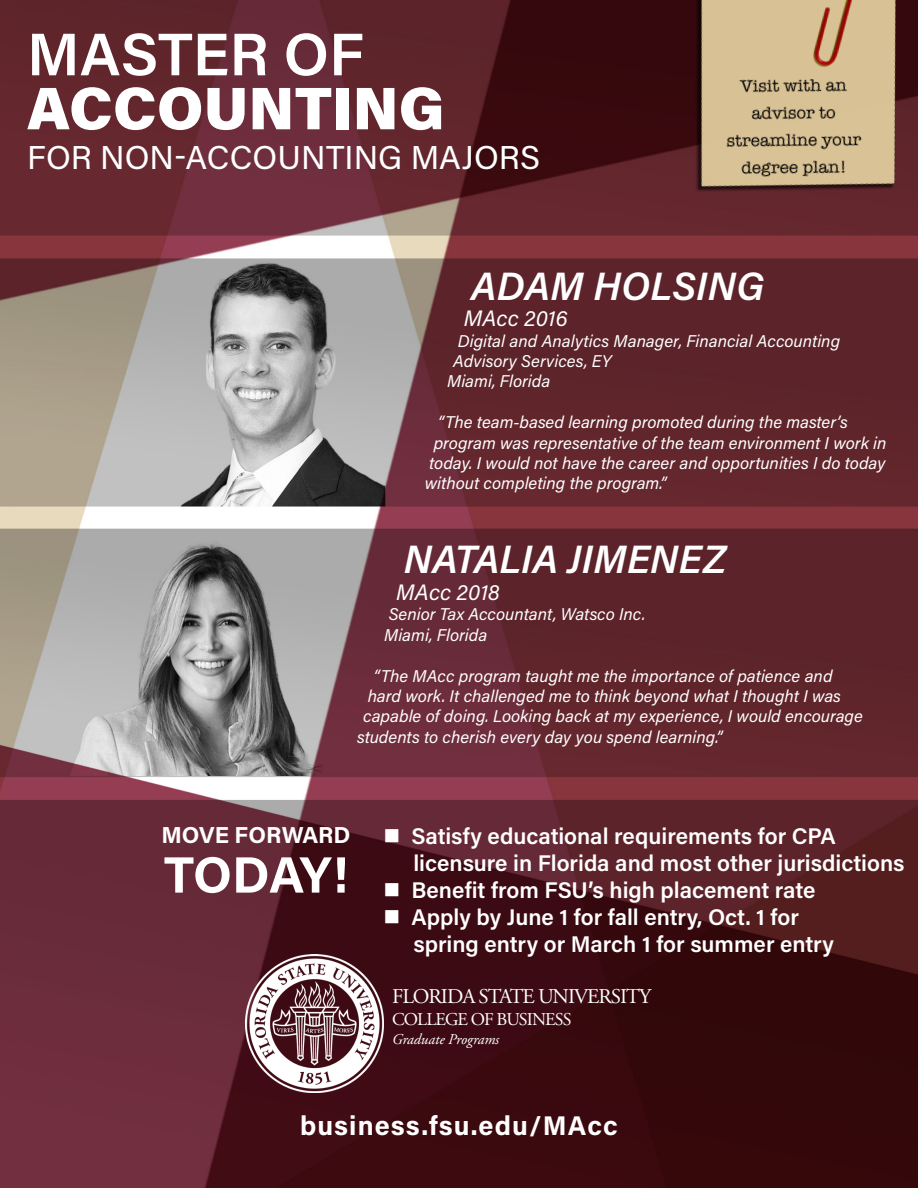
<style>
.page{position:relative;width:918px;height:1188px;background:#fff}
.page>*{position:absolute;margin:0;border:0;box-sizing:border-box;transform-origin:0 0}
.t1{font:900 60px "Acumin Pro";color:#fff}
.t2{font:600 60px "Acumin Pro";color:#fff}
.t3{font:700 51.15px "Acumin Pro";letter-spacing:-.015em;color:#fff}
.t4{font:italic 600 39.45px "Acumin Pro";letter-spacing:.005em;color:#fff}
.t5{font:33px "Acumin Pro";color:#fff}
.t6{font:700 27px "Acumin Pro";letter-spacing:.04em;color:#fff}
.t7{font:700 23.1px "Acumin Pro";color:#fff}
.t8{font:600 22.65px/27.2px "Acumin Pro";color:#fff}
.t9{font:italic 22.2px "Acumin Pro";letter-spacing:.005em;color:#fff}
.t10{font:21px "Adobe Garamond Pro";letter-spacing:-.05em;color:#fff}
.t11{font:18px "Adobe Garamond Pro";letter-spacing:-.05em;color:#fff}
.t12{font:italic 16.95px/20.4px "Acumin Pro";color:#fff}
.t13{font:italic 15px "Adobe Garamond Pro";color:#fff}
</style>
<div class="page">
<img style="left:0;top:0;width:918px;height:1188px">
<img style="left:245px;top:954px;width:138px;height:138px">
<img style="left:639px;top:0;width:279px;height:236px">
<p class="t2" style="left:27px;top:12px;width:338px">MASTER OF</p>
<p class="t1" style="left:27px;top:66px;width:419px">ACCOUNTING</p>
<p class="t5" style="left:27px;top:135px;width:515px">FOR NON-ACCOUNTING MAJORS</p>
<p class="t4" style="left:471px;top:258px;width:295px">ADAM HOLSING</p>
<p class="t9" style="left:464px;top:303px;width:105px">MAcc 2016</p>
<p class="t12" style="left:453px;top:330px;width:388px">Digital and Analytics Manager, Financial Accounting<br>Advisory Services, EY</p>
<p class="t12" style="left:447px;top:371px;width:105px">Miami, Florida</p>
<p class="t12" style="left:438px;top:411px;width:411px">“The team-based learning promoted during the master’s</p>
<p class="t12" style="left:434px;top:432px;width:454px">program was representative of the team environment I work in</p>
<p class="t12" style="left:429px;top:452px;width:458px">today. I would not have the career and opportunities I do today</p>
<p class="t12" style="left:425px;top:473px;width:243px">without completing the program.”</p>
<p class="t4" style="left:404px;top:532px;width:324px">NATALIA JIMENEZ</p>
<p class="t9" style="left:396px;top:577px;width:105px">MAcc 2018</p>
<p class="t12" style="left:389px;top:604px;width:258px">Senior Tax Accountant, Watsco Inc.</p>
<p class="t12" style="left:384px;top:624px;width:105px">Miami, Florida</p>
<p class="t12" style="left:374px;top:665px;width:460px">“The MAcc program taught me the importance of patience and</p>
<p class="t12" style="left:368px;top:685px;width:475px">hard work. It challenged me to think beyond what I thought I was</p>
<p class="t12" style="left:363px;top:706px;width:501px">capable of doing. Looking back at my experience, I would encourage</p>
<p class="t12" style="left:357px;top:726px;width:367px">students to cherish every day you spend learning.”</p>
<p class="t7" style="left:161px;top:819px;width:191px">MOVE FORWARD</p>
<p class="t3" style="left:164px;top:839px;width:186px">TODAY!</p>
<p class="t8" style="left:413px;top:821px;width:492px;text-indent:-30px">■ Satisfy educational requirements for CPA licensure in Florida and most other jurisdictions</p>
<p class="t8" style="left:383px;top:875px;width:433px">■ Benefit from FSU’s high placement rate</p>
<p class="t8" style="left:413px;top:903px;width:422px;text-indent:-30px">■ Apply by June 1 for fall entry, Oct. 1 for spring entry or March 1 for summer entry</p>
<p class="t10" style="left:392px;top:984px;width:261px">FLORIDA STATE UNIVERSITY</p>
<p class="t11" style="left:392px;top:1008px;width:181px">COLLEGE OF BUSINESS</p>
<p class="t13" style="left:392px;top:1031px;width:108px">Graduate Programs</p>
<p class="t6" style="left:300px;top:1107px;width:319px">business.fsu.edu/MAcc</p>
</div>
